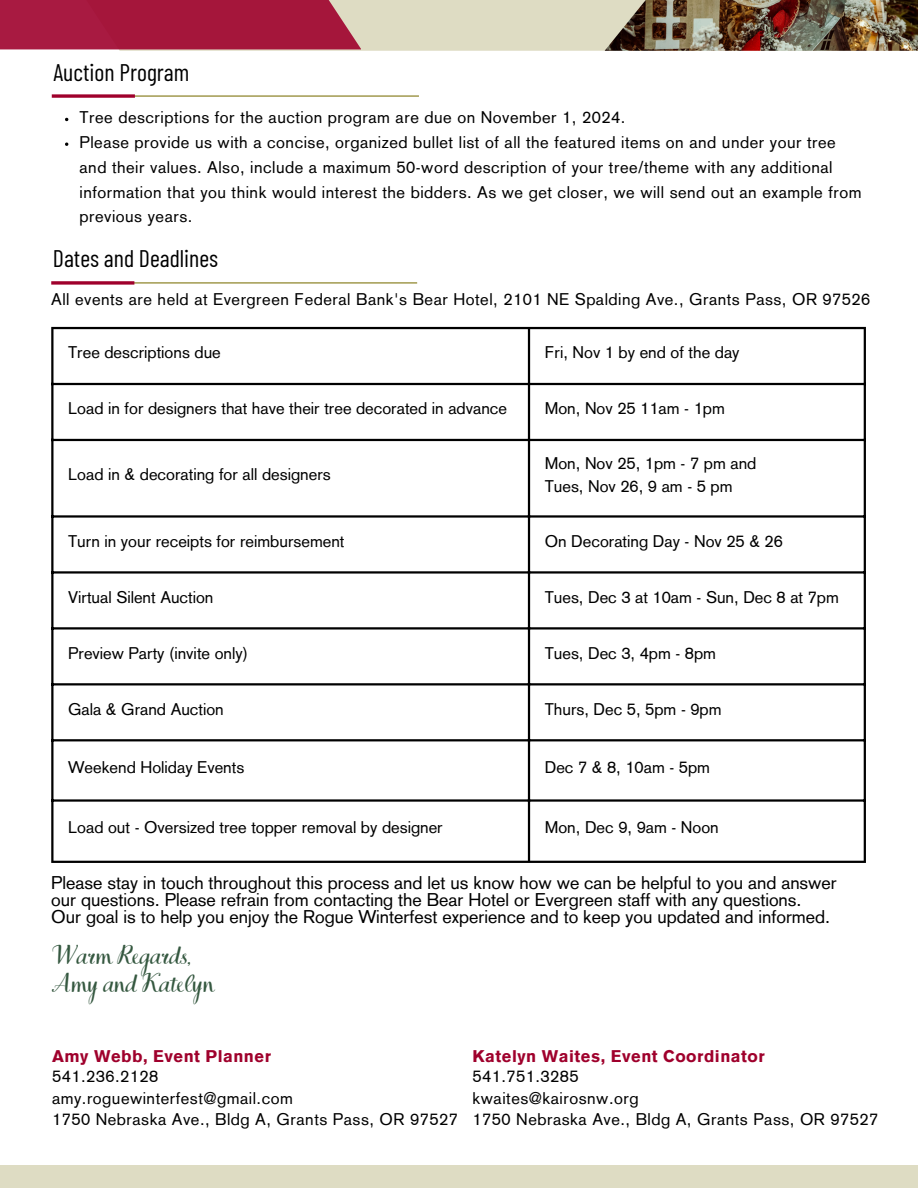
<style>
.page{position:relative;width:918px;height:1188px;background:#fff}
.page>*{position:absolute;margin:0;border:0;box-sizing:border-box;transform-origin:0 0}
.t1{font:27.3px/28.2px "Books Script";color:#355840}
.t2{font:24px "Barlow Condensed";color:#000}
.t3{font:18px/16.8px "Akzidenz Grotesk";color:#000}
.t4{font:16.5px/24.8px "Akzidenz Grotesk";letter-spacing:.03em;color:#000}
.t5{font:16.5px "Akzidenz Grotesk";color:#000}
.t6{font:900 16.5px "Akzidenz Grotesk";letter-spacing:.03em;color:#9f002c}
</style>
<div class="page">
<hr style="left:53px;top:282px;width:364px;height:1px;background:#827814">
<svg style="left:51px;top:281px;width:83px;height:4px"></svg>
<div style="left:0;top:0;width:918px;height:51px;background:#dedcc3"></div>
<img style="left:605px;top:0;width:313px;height:51px">
<div style="left:0;top:0;width:361px;height:49px;background:#a5163b"></div>
<div style="left:0;top:1166px;width:918px;height:22px;background:#dedcc3"></div>
<svg style="left:53px;top:329px;width:811px;height:532px"></svg>
<hr style="left:51px;top:329px;width:2px;height:532px;background:#000">
<hr style="left:528px;top:329px;width:2px;height:532px;background:#000">
<hr style="left:864px;top:329px;width:2px;height:532px;background:#000">
<hr style="left:51px;top:327px;width:815px;height:2px;background:#000">
<hr style="left:51px;top:383px;width:815px;height:2px;background:#000">
<hr style="left:51px;top:439px;width:815px;height:2px;background:#000">
<hr style="left:51px;top:515px;width:815px;height:3px;background:#000">
<hr style="left:51px;top:571px;width:815px;height:3px;background:#000">
<hr style="left:51px;top:627px;width:815px;height:3px;background:#000">
<hr style="left:51px;top:683px;width:815px;height:2px;background:#000">
<hr style="left:51px;top:739px;width:815px;height:2px;background:#000">
<hr style="left:51px;top:799px;width:815px;height:3px;background:#000">
<hr style="left:51px;top:861px;width:815px;height:2px;background:#000">
<hr style="left:66px;top:95px;width:353px;height:2px;background:#827814">
<svg style="left:52px;top:94px;width:83px;height:4px"></svg>
<p class="t2" style="left:53px;top:57px;width:137px">Auction Program</p>
<p class="t4" style="left:80px;top:107px;width:547px">Tree descriptions for the auction program are due on November 1, 2024.</p>
<p class="t4" style="left:80px;top:132px;width:784px">Please provide us with a concise, organized bullet list of all the featured items on and under your tree and their values. Also, include a maximum 50-word description of your tree/theme with any additional information that you think would interest the bidders. As we get closer, we will send out an example from previous years.</p>
<p class="t2" style="left:53px;top:243px;width:167px">Dates and Deadlines</p>
<p class="t4" style="left:51px;top:288px;width:821px">All events are held at Evergreen Federal Bank's Bear Hotel, 2101 NE Spalding Ave., Grants Pass, OR 97526</p>
<h2 class="t5" style="left:68px;top:347px;width:154px">Tree descriptions due</h2>
<p class="t5" style="left:545px;top:347px;width:196px">Fri, Nov 1 by end of the day</p>
<p class="t5" style="left:68px;top:403px;width:440px">Load in for designers that have their tree decorated in advance</p>
<h2 class="t5" style="left:545px;top:403px;width:182px">Mon, Nov 25 11am - 1pm</h2>
<p class="t5" style="left:68px;top:469px;width:264px">Load in &amp; decorating for all designers</p>
<p class="t5" style="left:545px;top:457px;width:213px">Mon, Nov 25, 1pm - 7 pm and</p>
<p class="t5" style="left:545px;top:480px;width:189px">Tues, Nov 26, 9 am - 5 pm</p>
<p class="t5" style="left:68px;top:535px;width:278px">Turn in your receipts for reimbursement</p>
<p class="t5" style="left:545px;top:535px;width:240px">On Decorating Day - Nov 25 &amp; 26</p>
<p class="t5" style="left:68px;top:591px;width:147px">Virtual Silent Auction</p>
<p class="t5" style="left:545px;top:591px;width:296px">Tues, Dec 3 at 10am - Sun, Dec 8 at 7pm</p>
<p class="t5" style="left:68px;top:647px;width:181px">Preview Party (invite only)</p>
<p class="t5" style="left:545px;top:647px;width:173px">Tues, Dec 3, 4pm - 8pm</p>
<p class="t5" style="left:68px;top:703px;width:157px">Gala &amp; Grand Auction</p>
<p class="t5" style="left:545px;top:703px;width:178px">Thurs, Dec 5, 5pm - 9pm</p>
<p class="t5" style="left:68px;top:761px;width:178px">Weekend Holiday Events</p>
<p class="t5" style="left:545px;top:761px;width:167px">Dec 7 &amp; 8, 10am - 5pm</p>
<p class="t5" style="left:68px;top:821px;width:376px">Load out - Oversized tree topper removal by designer</p>
<p class="t5" style="left:545px;top:821px;width:176px">Mon, Dec 9, 9am - Noon</p>
<p class="t3" style="left:51px;top:876px;width:787px">Please stay in touch throughout this process and let us know how we can be helpful to you and answer our questions. Please refrain from contacting the Bear Hotel or Evergreen staff with any questions.<br>Our goal is to help you enjoy the Rogue Winterfest experience and to keep you updated and informed.</p>
<p class="t1" style="left:55px;top:941px;width:161px">Warm Regards,<br>Amy and Katelyn</p>
<h1 class="t6" style="left:52px;top:1050px;width:221px">Amy Webb, Event Planner</h1>
<p class="t4" style="left:52px;top:1066px;width:108px">541.236.2128</p>
<p class="t4" style="left:52px;top:1087px;width:242px">amy.roguewinterfest@gmail.com</p>
<p class="t4" style="left:52px;top:1109px;width:407px">1750 Nebraska Ave., Bldg A, Grants Pass, OR 97527</p>
<p class="t6" style="left:473px;top:1050px;width:294px">Katelyn Waites, Event Coordinator</p>
<p class="t4" style="left:473px;top:1066px;width:108px">541.751.3285</p>
<p class="t4" style="left:473px;top:1087px;width:168px">kwaites@kairosnw.org</p>
<p class="t4" style="left:473px;top:1109px;width:407px">1750 Nebraska Ave., Bldg A, Grants Pass, OR 97527</p>
</div>
